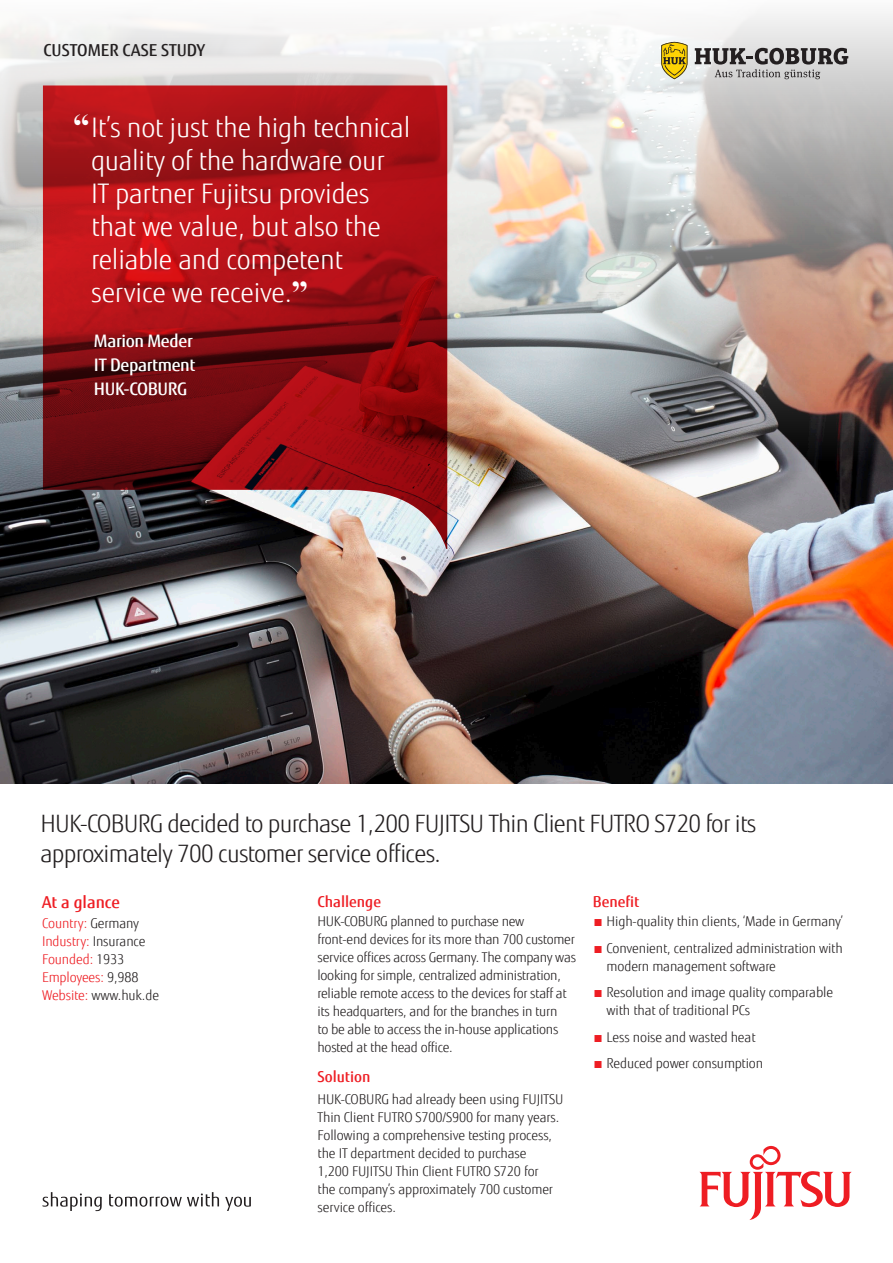
<style>
.page{position:relative;width:893px;height:1263px;background:#fff}
.page>*{position:absolute;margin:0;border:0;box-sizing:border-box;transform-origin:0 0}
.t1{font:300 27px/33px "Fujitsu Sans";letter-spacing:-.01em;color:#fff}
.t2{font:300 24px/30px "Fujitsu Sans";letter-spacing:-.03em;color:#231f20}
.t3{font:500 17.25px/24px "Fujitsu Sans";letter-spacing:-.02em;color:#fff}
.Bullet{font:500 16.5px "Fujitsu Sans";color:#231f20}
.Bullet-2{font:500 16.5px "Fujitsu Sans";color:#ee1d23}
.Bullet-3{font:500 15px "Fujitsu Sans";color:#ee1d23}
.Bullet-4{font:300 13.5px/18px "Fujitsu Sans";letter-spacing:-.01em;color:#231f20}
.Bullet-5{font:300 13.5px "Fujitsu Sans";letter-spacing:-.01em;color:#ee1d23}
.s1{font-family:"Times New Roman";font-weight:700;font-size:33px}
.s2{color:#231f20}
.s3{color:#ee1d23}
</style>
<div class="page">
<img style="left:0;top:460px;width:893px;height:323px">
<img style="left:0;top:13px;width:893px;height:447px">
<svg style="left:699px;top:1146px;width:153px;height:74px"></svg>
<svg style="left:43px;top:1192px;width:59px;height:19px"></svg>
<svg style="left:109px;top:1192px;width:110px;height:15px"></svg>
<svg style="left:225px;top:1197px;width:26px;height:14px"></svg>
<svg style="left:43px;top:85px;width:404px;height:464px;background:#951b20"></svg>
<svg style="left:695px;top:48px;width:153px;height:31px;background:#9b9a9a"></svg>
<svg style="left:661px;top:42px;width:27px;height:37px"></svg>
<p class="Bullet" style="left:44px;top:39px;width:163px">CUSTOMER CASE STUDY</p>
<p class="t1" style="left:91px;top:111px;width:321px;text-indent:-18px"><span class="s1">“</span>It’s not just the high technical quality of the hardware our<br>IT partner Fujitsu provides that we value, but also the reliable and competent service we receive.<span class="s1">”</span></p>
<p class="t3" style="left:94px;top:329px;width:103px">Marion Meder<br>IT Department<br>HUK-COBURG</p>
<p class="t2" style="left:40px;top:809px;width:718px">HUK-COBURG decided to purchase 1,200 FUJITSU Thin Client FUTRO S720 for its approximately 700 customer service offices.</p>
<p class="Bullet-2" style="left:42px;top:892px;width:80px">At a glance</p>
<p class="Bullet-5" style="left:42px;top:914px;width:98px">Country: <span class="s2">Germany</span></p>
<p class="Bullet-5" style="left:42px;top:932px;width:105px">Industry: <span class="s2">Insurance</span></p>
<p class="Bullet-5" style="left:42px;top:950px;width:84px">Founded: <span class="s2">1933</span></p>
<p class="Bullet-5" style="left:42px;top:968px;width:98px">Employees: <span class="s2">9,988</span></p>
<p class="Bullet-4" style="left:42px;top:986px;width:118px"><span class="s3">Website:</span> www.huk.de</p>
<p class="Bullet-3" style="left:317px;top:892px;width:65px">Challenge</p>
<p class="Bullet-4" style="left:317px;top:913px;width:260px">HUK-COBURG planned to purchase new front-end devices for its more than 700 customer service offices across Germany. The company was looking for simple, centralized administration, reliable remote access to the devices for staff at its headquarters, and for the branches in turn<br>to be able to access the in-house applications hosted at the head office.</p>
<p class="Bullet-3" style="left:317px;top:1067px;width:55px">Solution</p>
<p class="Bullet-4" style="left:317px;top:1090px;width:247px">HUK-COBURG had already been using FUJITSU Thin Client FUTRO S700/S900 for many years.<br>Following a comprehensive testing process, the IT department decided to purchase<br>1,200 FUJITSU Thin Client FUTRO S720 for<br>the company’s approximately 700 customer service offices.</p>
<p class="Bullet-3" style="left:593px;top:892px;width:48px">Benefit</p>
<p class="Bullet-4" style="left:593px;top:913px;width:252px"><span class="s3">■</span> High-quality thin clients, ‘Made in Germany’</p>
<p class="Bullet-4" style="left:607px;top:939px;width:238px;text-indent:-14px"><span class="s3">■</span> Convenient, centralized administration with modern management software</p>
<p class="Bullet-4" style="left:607px;top:984px;width:228px;text-indent:-14px"><span class="s3">■</span> Resolution and image quality comparable with that of traditional PCs</p>
<p class="Bullet-4" style="left:593px;top:1028px;width:164px"><span class="s3">■</span> Less noise and wasted heat</p>
<p class="Bullet-4" style="left:593px;top:1055px;width:172px"><span class="s3">■</span> Reduced power consumption</p>
</div>
